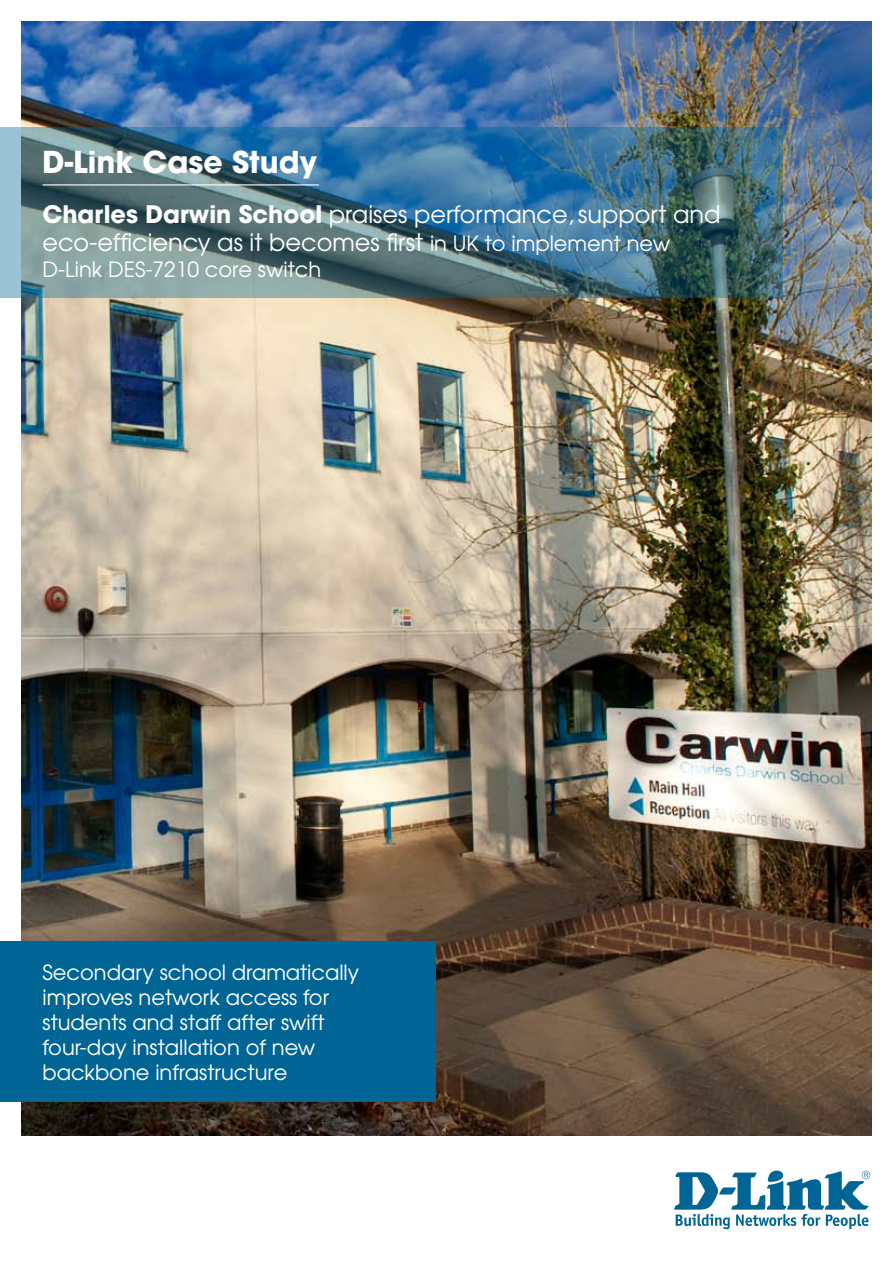
<style>
.page{position:relative;width:893px;height:1263px;background:#fff}
.page>*{position:absolute;margin:0;border:0;box-sizing:border-box;transform-origin:0 0}
.t1{font:700 30px "Avant Garde";color:#fff}
.t2{font:24px/28.8px "Avant Garde";color:#fff}
.t3{font:21px/25.2px "Avant Garde";color:#fff}
.s1{font-weight:700}
.s2{font-size:21px}
</style>
<div class="page">
<img style="left:21px;top:21px;width:851px;height:1114px">
<div style="left:0;top:941px;width:436px;height:161px;background:#006595"></div>
<img style="left:0;top:128px;width:782px;height:170px">
<hr style="left:43px;top:184px;width:276px;height:1px;background:#fff">
<svg style="left:674px;top:1170px;width:196px;height:59px"></svg>
<h1 class="t1" style="left:43px;top:142px;width:276px">D-Link Case Study</h1>
<p class="t2" style="left:43px;top:199px;width:680px"><span class="s1">Charles Darwin School</span> praises performance, support and eco-efficiency as it becomes first <span class="s2">in UK to implement new</span></p>
<p class="t3" style="left:43px;top:256px;width:280px">D-Link DES-7210 core switch</p>
<p class="t3" style="left:43px;top:959px;width:318px">Secondary school dramatically improves network access for students and staff after swift four-day installation of new backbone infrastructure</p>
</div>
